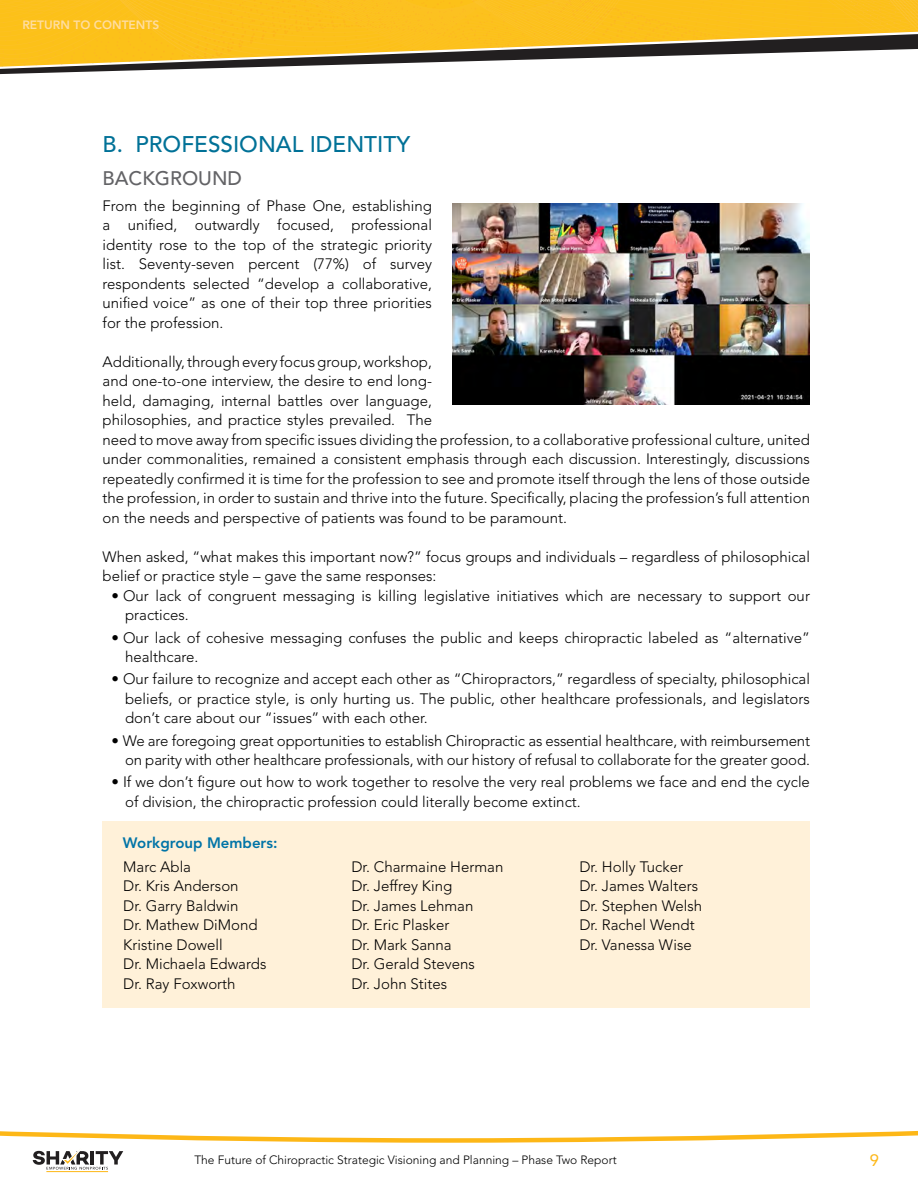
<style>
.page{position:relative;width:918px;height:1188px;background:#fff}
.page>*{position:absolute;margin:0;border:0;box-sizing:border-box;transform-origin:0 0}
.t1{font:500 22.5px "Avenir";color:#007197}
.t2{font:500 19.5px "Avenir";color:#636366}
.t3{font:16.5px "Avenir";color:#fdb717}
.t4{font:300 15px/19.5px "Avenir";color:#000}
.t5{font:800 15px "Avenir";color:#0074a7}
.t6{font:300 12px "Avenir";color:#000}
.t7{font:800 12px "Avenir";color:#ffdda0}
</style>
<div class="page">
<svg style="left:0;top:1130px;width:918px;height:43px"></svg>
<svg style="left:33px;top:1144px;width:90px;height:26px"></svg>
<hr style="left:46px;top:1171px;width:62px;height:1px;background:#fdb717">
<div style="left:102px;top:821px;width:708px;height:187px;background:#fff1d9"></div>
<img style="left:452px;top:203px;width:358px;height:202px">
<svg style="left:0;top:0;width:918px;height:74px"></svg>
<p class="t7" style="left:22px;top:18px;width:138px">RETURN TO CONTENTS</p>
<h1 class="t1" style="left:103px;top:131px;width:309px">B. PROFESSIONAL IDENTITY</h1>
<h2 class="t2" style="left:103px;top:167px;width:141px">BACKGROUND</h2>
<p class="t4" style="left:103px;top:196px;width:331px;text-align:justify">From the beginning of Phase One, establishing a unified, outwardly focused, professional identity rose to the top of the strategic priority list. Seventy-seven percent (77%) of survey respondents selected “develop a collaborative, unified voice” as one of their top three priorities for the profession.</p>
<p class="t4" style="left:103px;top:352px;width:709px">Additionally, through every focus group, workshop,<br>and one-to-one interview, the desire to end long-<br>held, damaging, internal battles over language,<br>philosophies, and practice styles prevailed. The<br>need to move away from specific issues dividing the profession, to a collaborative professional culture, united under commonalities, remained a consistent emphasis through each discussion. Interestingly, discussions repeatedly confirmed it is time for the profession to see and promote itself through the lens of those outside the profession, in order to sustain and thrive into the future. Specifically, placing the profession’s full attention on the needs and perspective of patients was found to be paramount.</p>
<p class="t4" style="left:103px;top:547px;width:709px">When asked, “what makes this important now?” focus groups and individuals – regardless of philosophical belief or practice style – gave the same responses:</p>
<p class="t4" style="left:125px;top:586px;width:686px;text-indent:-14px">• Our lack of congruent messaging is killing legislative initiatives which are necessary to support our practices.</p>
<p class="t4" style="left:125px;top:628px;width:686px;text-indent:-14px">• Our lack of cohesive messaging confuses the public and keeps chiropractic labeled as “alternative” healthcare.</p>
<p class="t4" style="left:125px;top:670px;width:686px;text-align:justify;text-indent:-14px">• Our failure to recognize and accept each other as “Chiropractors,” regardless of specialty, philosophical beliefs, or practice style, is only hurting us. The public, other healthcare professionals, and legislators don’t care about our “issues’’ with each other.</p>
<p class="t4" style="left:112px;top:731px;width:700px;text-align:right">• We are foregoing great opportunities to establish Chiropractic as essential healthcare, with reimbursement on parity with other healthcare professionals, with our history of refusal to collaborate for the greater good.</p>
<p class="t4" style="left:125px;top:772px;width:686px;text-indent:-14px">• If we don’t figure out how to work together to resolve the very real problems we face and end the cycle of division, the chiropractic profession could literally become extinct.</p>
<p class="t5" style="left:123px;top:834px;width:156px">Workgroup Members:</p>
<p class="t4" style="left:123px;top:857px;width:145px">Marc Abla<br>Dr. Kris Anderson<br>Dr. Garry Baldwin<br>Dr. Mathew DiMond<br>Kristine Dowell<br>Dr. Michaela Edwards<br>Dr. Ray Foxworth</p>
<p class="t4" style="left:351px;top:857px;width:154px">Dr. Charmaine Herman<br>Dr. Jeffrey King<br>Dr. James Lehman<br>Dr. Eric Plasker<br>Dr. Mark Sanna<br>Dr. Gerald Stevens<br>Dr. John Stites</p>
<p class="t4" style="left:579px;top:857px;width:124px">Dr. Holly Tucker<br>Dr. James Walters<br>Dr. Stephen Welsh<br>Dr. Rachel Wendt<br>Dr. Vanessa Wise</p>
<p class="t6" style="left:194px;top:1153px;width:424px">The Future of Chiropractic Strategic Visioning and Planning – Phase Two Report</p>
<p class="t3" style="left:870px;top:1150px;width:11px">9</p>
</div>
